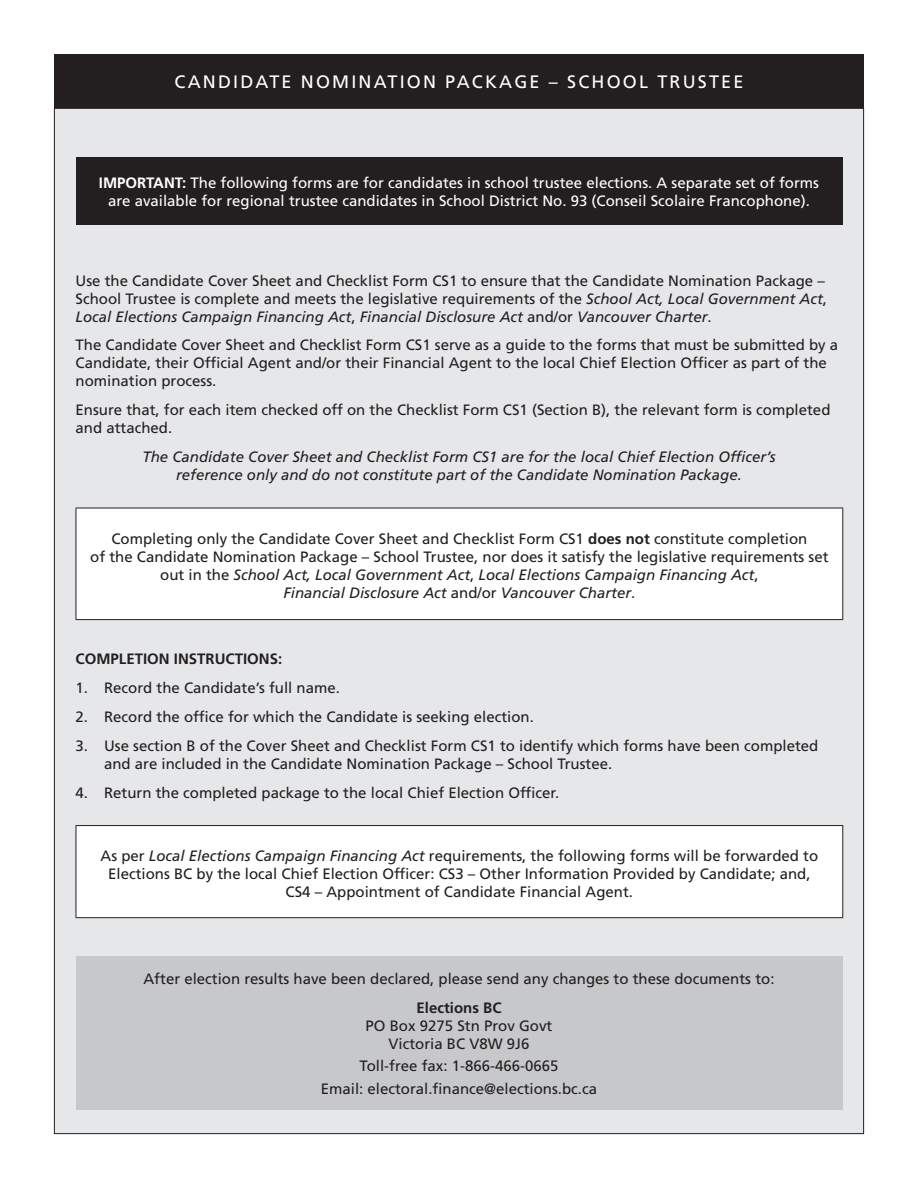
<style>
.page{position:relative;width:918px;height:1188px;background:#fff}
.page>*{position:absolute;margin:0;border:0;box-sizing:border-box;transform-origin:0 0}
.t1{font:18px "Frutiger LT Std";letter-spacing:.12em;color:#fff}
.t2{font:15px/18px "Frutiger LT Std";color:#231f20}
.t3{font:15px/18px "Frutiger LT Std";color:#fff;text-align:center}
.t4{font:italic 15px/18px "Frutiger LT Std";color:#231f20;text-align:center}
.t5{font:700 15px "Frutiger LT Std";color:#231f20}
.s1{font-weight:700}
.s2{font-style:italic}
</style>
<div class="page">
<div style="left:54px;top:108px;width:810px;height:1026px;background:#e6e7e9"></div>
<div style="left:54px;top:54px;width:810px;height:54px;background:#231f20"></div>
<div style="left:76px;top:508px;width:767px;height:112px;background:#fff"></div>
<hr style="left:76px;top:508px;width:1px;height:111px;background:#231f20">
<hr style="left:842px;top:508px;width:1px;height:111px;background:#231f20">
<hr style="left:76px;top:619px;width:767px;height:1px;background:#231f20">
<hr style="left:76px;top:508px;width:767px;height:1px;background:#231f20">
<div style="left:76px;top:826px;width:767px;height:92px;background:#fff"></div>
<hr style="left:76px;top:826px;width:1px;height:91px;background:#231f20">
<hr style="left:842px;top:826px;width:1px;height:91px;background:#231f20">
<hr style="left:76px;top:917px;width:767px;height:1px;background:#231f20">
<hr style="left:76px;top:825px;width:767px;height:1px;background:#231f20">
<div style="left:76px;top:956px;width:766px;height:154px;background:#c7c8ca"></div>
<div style="left:76px;top:157px;width:766px;height:68px;background:#231f20"></div>
<p class="t1" style="left:175px;top:71px;width:570px">CANDIDATE NOMINATION PACKAGE – SCHOOL TRUSTEE</p>
<p class="t3" style="left:99px;top:174px;width:722px"><span class="s1">IMPORTANT:</span> The following forms are for candidates in school trustee elections. A separate set of forms are available for regional trustee candidates in School District No. 93 (Conseil Scolaire Francophone).</p>
<p class="t2" style="left:76px;top:271px;width:753px">Use the Candidate Cover Sheet and Checklist Form CS1 to ensure that the Candidate Nomination Package –<br>School Trustee is complete and meets the legislative requirements of the <span class="s2">School Act, Local Government Act</span>,<br><span class="s2">Local Elections Campaign Financing Act</span>, <span class="s2">Financial Disclosure Act</span> and/or <span class="s2">Vancouver Charter</span>.</p>
<p class="t2" style="left:76px;top:336px;width:764px">The Candidate Cover Sheet and Checklist Form CS1 serve as a guide to the forms that must be submitted by a<br>Candidate, their Official Agent and/or their Financial Agent to the local Chief Election Officer as part of the nomination process.</p>
<p class="t2" style="left:76px;top:401px;width:756px">Ensure that, for each item checked off on the Checklist Form CS1 (Section B), the relevant form is completed and attached.</p>
<p class="t4" style="left:142px;top:448px;width:635px">The Candidate Cover Sheet and Checklist Form CS1 are for the local Chief Election Officer’s reference only and do not constitute part of the Candidate Nomination Package.</p>
<p class="t2" style="left:90px;top:530px;width:740px;text-align:center">Completing only the Candidate Cover Sheet and Checklist Form CS1 <span class="s1">does not</span> constitute completion<br>of the Candidate Nomination Package – School Trustee, nor does it satisfy the legislative requirements set out in the <span class="s2">School Act, Local Government Act</span>, <span class="s2">Local Elections Campaign Financing Act</span>,<br><span class="s2">Financial Disclosure Act</span> and/or <span class="s2">Vancouver Charter</span>.</p>
<p class="t5" style="left:76px;top:650px;width:208px">COMPLETION INSTRUCTIONS:</p>
<p class="t2" style="left:76px;top:679px;width:266px">1. Record the Candidate’s full name.</p>
<p class="t2" style="left:76px;top:708px;width:460px">2. Record the office for which the Candidate is seeking election.</p>
<p class="t2" style="left:104px;top:737px;width:716px;text-indent:-28px">3. Use section B of the Cover Sheet and Checklist Form CS1 to identify which forms have been completed and are included in the Candidate Nomination Package – School Trustee.</p>
<p class="t2" style="left:76px;top:783px;width:485px">4. Return the completed package to the local Chief Election Officer.</p>
<p class="t2" style="left:101px;top:847px;width:719px;text-align:center">As per <span class="s2">Local Elections Campaign Financing Act</span> requirements, the following forms will be forwarded to<br>Elections BC by the local Chief Election Officer: CS3 – Other Information Provided by Candidate; and,<br>CS4 – Appointment of Candidate Financial Agent.</p>
<p class="t2" style="left:144px;top:970px;width:633px">After election results have been declared, please send any changes to these documents to:</p>
<p class="t2" style="left:366px;top:998px;width:188px;text-align:center"><span class="s1">Elections BC<br></span>PO Box 9275 Stn Prov Govt<br>Victoria BC V8W 9J6</p>
<p class="t2" style="left:360px;top:1057px;width:200px">Toll-free fax: 1-866-466-0665</p>
<p class="t2" style="left:321px;top:1080px;width:278px">Email: electoral.finance@elections.bc.ca</p>
</div>
